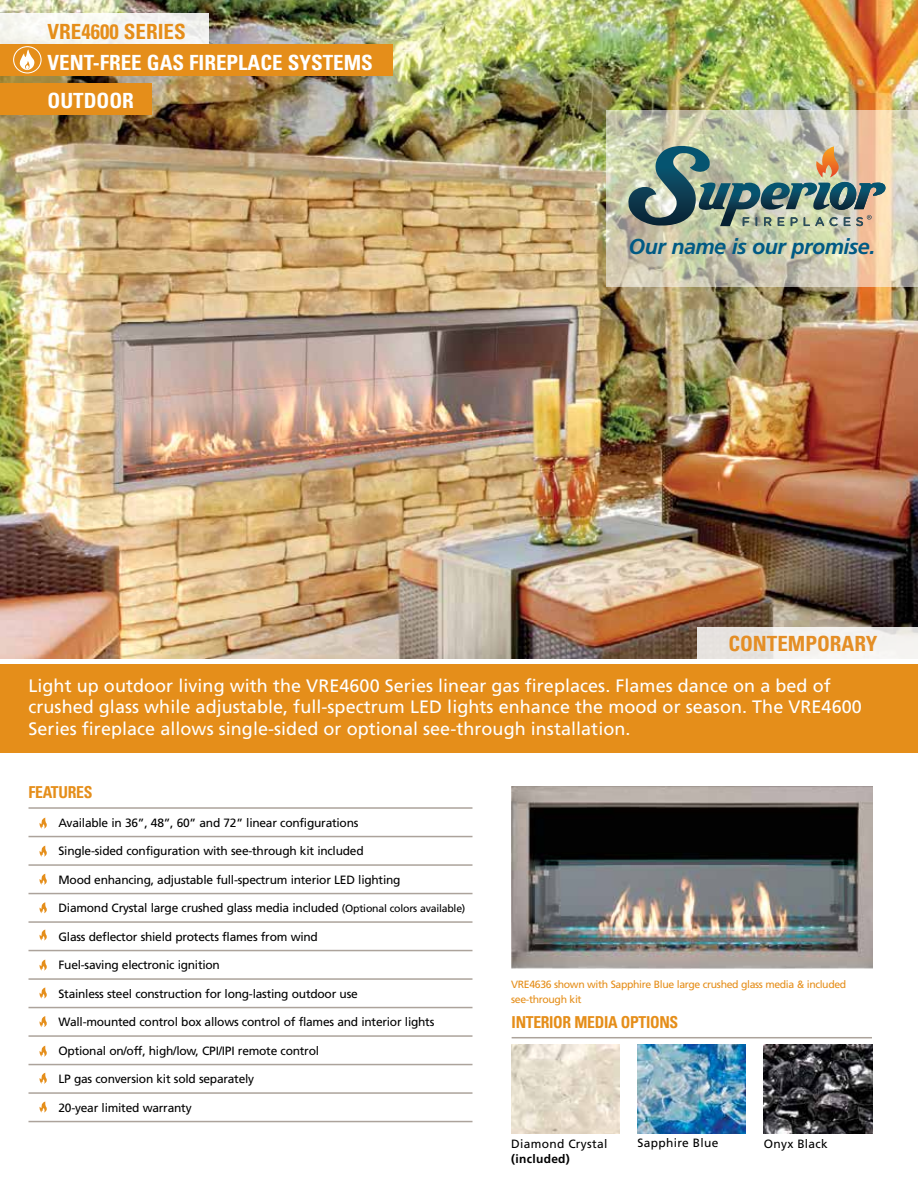
<style>
.page{position:relative;width:918px;height:1188px;background:#fff}
.page>*{position:absolute;margin:0;border:0;box-sizing:border-box;transform-origin:0 0}
.t1{font:italic 700 21.6px "Frutiger LT Std";letter-spacing:-.025em;color:#005a84}
.t2{font:21px "Univers Com 67 Bold Cond";color:#fff}
.t3{font:21px "Univers Com 67 Bold Cond";color:#e58e1a}
.t4{font:21px "Univers Com 67 Bold Cond";color:#e48e25}
.t5{font:18px/21.6px "Frutiger LT Std";letter-spacing:.005em;color:#fff}
.t6{font:16.5px "Univers Com 67 Bold Cond";letter-spacing:-.02em;color:#e58e1a;scale:.95 1}
.t7{font:12px "Frutiger LT Std";letter-spacing:-.02em;color:#000}
.t8{font:12px "Frutiger LT Std";letter-spacing:.025em;color:#000}
.t9{font:700 12px "Frutiger LT Std";letter-spacing:.025em;color:#000}
.t10{font:10.5px/15px "Frutiger LT Std";letter-spacing:-.035em;color:#e58e1a}
.s1{font-size:10.5px}
</style>
<div class="page">
<img style="left:0;top:0;width:918px;height:658px">
<hr style="left:28px;top:807px;width:444px;height:2px;background:#aca39b">
<hr style="left:28px;top:836px;width:444px;height:1px;background:#aca39b">
<hr style="left:28px;top:864px;width:444px;height:2px;background:#aca39b">
<hr style="left:28px;top:893px;width:444px;height:1px;background:#aca39b">
<hr style="left:28px;top:921px;width:444px;height:2px;background:#aca39b">
<hr style="left:28px;top:950px;width:444px;height:1px;background:#aca39b">
<hr style="left:28px;top:978px;width:444px;height:2px;background:#aca39b">
<hr style="left:28px;top:1007px;width:444px;height:1px;background:#aca39b">
<hr style="left:28px;top:1035px;width:444px;height:2px;background:#aca39b">
<hr style="left:28px;top:1064px;width:444px;height:1px;background:#aca39b">
<hr style="left:28px;top:1092px;width:444px;height:2px;background:#aca39b">
<hr style="left:28px;top:1121px;width:444px;height:1px;background:#aca39b">
<svg style="left:39px;top:874px;width:8px;height:11px"></svg>
<svg style="left:39px;top:1046px;width:8px;height:11px"></svg>
<div style="left:0;top:13px;width:209px;height:32px;background:#f7f7f2"></div>
<div style="left:0;top:83px;width:151px;height:32px;background:#e58e1a"></div>
<div style="left:0;top:665px;width:918px;height:88px;background:#e58e1a"></div>
<svg style="left:39px;top:818px;width:8px;height:11px"></svg>
<svg style="left:39px;top:960px;width:8px;height:11px"></svg>
<svg style="left:39px;top:846px;width:8px;height:11px"></svg>
<svg style="left:39px;top:1016px;width:8px;height:11px"></svg>
<svg style="left:39px;top:987px;width:8px;height:12px"></svg>
<svg style="left:39px;top:902px;width:8px;height:11px"></svg>
<svg style="left:39px;top:1073px;width:8px;height:11px"></svg>
<svg style="left:39px;top:1102px;width:8px;height:11px"></svg>
<svg style="left:39px;top:930px;width:8px;height:11px"></svg>
<hr style="left:512px;top:1037px;width:360px;height:1px;background:#aca39b">
<svg style="left:606px;top:110px;width:312px;height:177px;background:#d0ccb1"></svg>
<svg style="left:628px;top:146px;width:257px;height:80px;background:#93a191"></svg>
<div style="left:0;top:45px;width:393px;height:31px;background:#e58e1a"></div>
<svg style="left:13px;top:46px;width:29px;height:27px"></svg>
<svg style="left:698px;top:627px;width:220px;height:31px;fill:#f3f2ef"></svg>
<img style="left:511px;top:786px;width:361px;height:182px">
<img style="left:764px;top:1045px;width:108px;height:88px">
<img style="left:638px;top:1045px;width:108px;height:88px">
<img style="left:511px;top:1045px;width:108px;height:88px">
<h2 class="t3" style="left:48px;top:18px;width:140px">VRE4600 SERIES</h2>
<h2 class="t2" style="left:48px;top:49px;width:327px">VENT-FREE GAS FIREPLACE SYSTEMS</h2>
<h2 class="t2" style="left:48px;top:88px;width:88px">OUTDOOR</h2>
<h1 class="t1" style="left:628px;top:233px;width:248px">Our name is our promise.</h1>
<h2 class="t4" style="left:728px;top:630px;width:151px">CONTEMPORARY</h2>
<p class="t5" style="left:28px;top:675px;width:835px">Light up outdoor living with the VRE4600 Series linear gas fireplaces. Flames dance on a bed of crushed glass while adjustable, full-spectrum LED lights enhance the mood or season. The VRE4600<br>Series fireplace allows single-sided or optional see-through installation.</p>
<h3 class="t6" style="left:28px;top:782px;width:69px">FEATURES</h3>
<p class="t7" style="left:58px;top:816px;width:301px">Available in 36”, 48”, 60” and 72” linear configurations</p>
<p class="t7" style="left:58px;top:844px;width:307px">Single-sided configuration with see-through kit included</p>
<p class="t7" style="left:58px;top:873px;width:344px">Mood enhancing, adjustable full-spectrum interior LED lighting</p>
<p class="t7" style="left:58px;top:901px;width:408px">Diamond Crystal large crushed glass media included <span class="s1">(Optional colors available)</span></p>
<p class="t7" style="left:58px;top:930px;width:261px">Glass deflector shield protects flames from wind</p>
<p class="t7" style="left:58px;top:958px;width:163px">Fuel-saving electronic ignition</p>
<p class="t7" style="left:58px;top:987px;width:301px">Stainless steel construction for long-lasting outdoor use</p>
<p class="t7" style="left:58px;top:1015px;width:377px">Wall-mounted control box allows control of flames and interior lights</p>
<p class="t7" style="left:58px;top:1044px;width:262px">Optional on/off, high/low, CPI/IPI remote control</p>
<p class="t7" style="left:58px;top:1072px;width:197px">LP gas conversion kit sold separately</p>
<p class="t7" style="left:58px;top:1101px;width:135px">20-year limited warranty</p>
<p class="t10" style="left:511px;top:977px;width:337px">VRE4636 shown with Sapphire Blue large crushed glass media &amp; included see-through kit</p>
<h3 class="t6" style="left:512px;top:1012px;width:177px">INTERIOR MEDIA OPTIONS</h3>
<p class="t8" style="left:511px;top:1137px;width:98px">Diamond Crystal</p>
<p class="t8" style="left:638px;top:1135px;width:82px">Sapphire Blue</p>
<p class="t8" style="left:764px;top:1137px;width:66px">Onyx Black</p>
<p class="t9" style="left:511px;top:1152px;width:60px">(included)</p>
</div>
